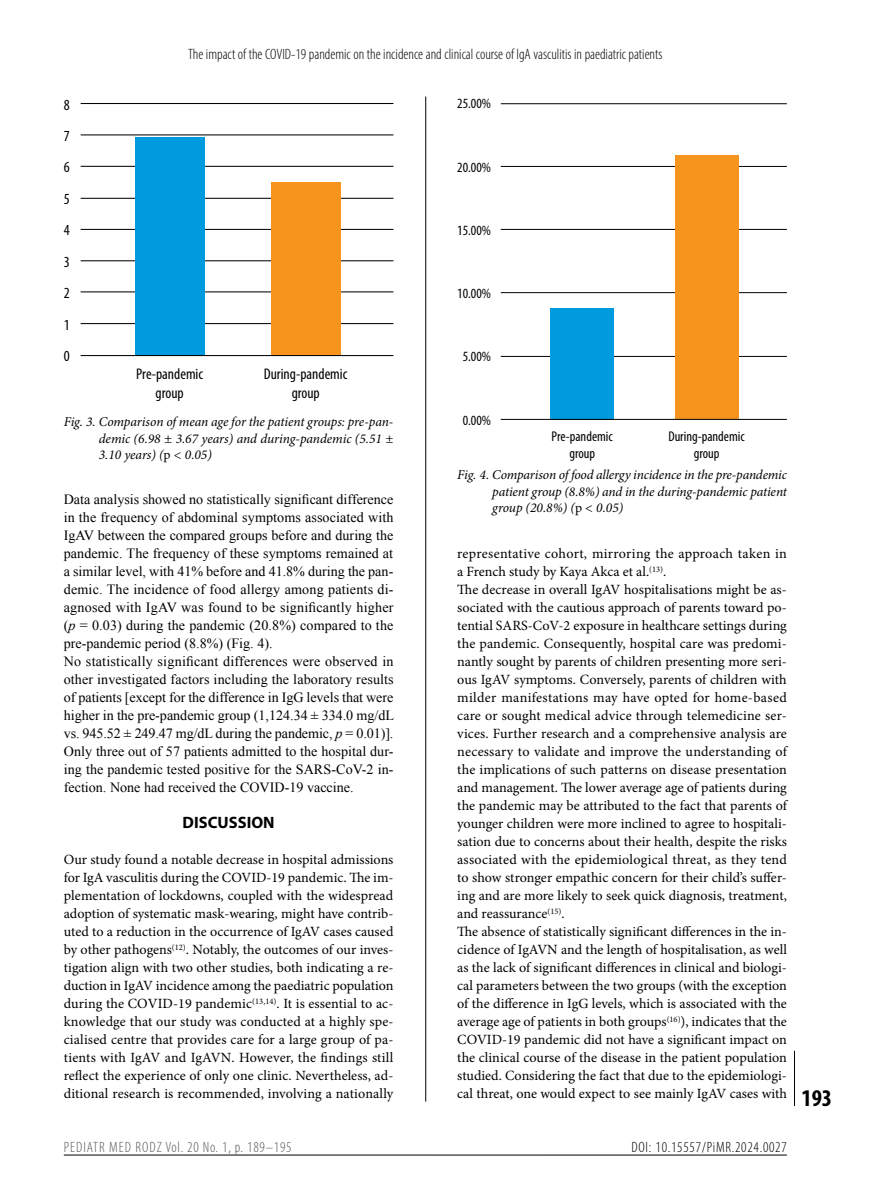
<style>
.page{position:relative;width:872px;height:1191px;background:#fff}
.page>*{position:absolute;margin:0;border:0;box-sizing:border-box;transform-origin:0 0}
.t1{font:700 condensed 24px "Myriad Pro";color:#000}
.t2{font:700 16.5px "Myriad Pro";color:#000}
.t3{font:condensed 15.45px/31.5px "Myriad Pro";color:#000;text-align:center}
.t4{font:300 condensed 15px "Myriad Pro";color:#000}
.t5{font:300 condensed 15px "Myriad Pro";letter-spacing:.06em;color:#58595b}
.t6{font:300 condensed 15px "Myriad Pro";letter-spacing:.05em;color:#000}
.t7{font:14.1px/18px "Minion Pro";color:#000;text-align:justify}
.t8{font:14.1px/18px "Times New Roman";color:#000}
.t9{font:condensed 14.1px/17px "Myriad Pro";color:#000;text-align:center}
.t10{font:italic 13.5px/16.5px "Minion Pro";letter-spacing:-.01em;color:#000;text-align:justify}
.s1{font-style:normal}
.s2{font-style:italic}
</style>
<div class="page">
<hr style="left:794px;top:1050px;width:1px;height:56px;background:#000">
<hr style="left:64px;top:1154px;width:723px;height:1px;background:#000">
<hr style="left:425px;top:97px;width:1px;height:1004px;background:#000">
<hr style="left:81px;top:323px;width:312px;height:1px;background:#000">
<hr style="left:81px;top:291px;width:312px;height:1px;background:#000">
<hr style="left:81px;top:260px;width:312px;height:1px;background:#000">
<hr style="left:81px;top:229px;width:312px;height:1px;background:#000">
<hr style="left:81px;top:198px;width:312px;height:1px;background:#000">
<hr style="left:81px;top:166px;width:312px;height:1px;background:#000">
<hr style="left:81px;top:134px;width:312px;height:1px;background:#000">
<hr style="left:81px;top:103px;width:312px;height:1px;background:#000">
<div style="left:135px;top:137px;width:69px;height:218px;background:#009bdf"></div>
<div style="left:271px;top:182px;width:69px;height:173px;background:#f7941e"></div>
<hr style="left:81px;top:355px;width:312px;height:1px;background:#000">
<hr style="left:501px;top:356px;width:286px;height:1px;background:#000">
<hr style="left:501px;top:292px;width:286px;height:1px;background:#000">
<hr style="left:501px;top:229px;width:286px;height:1px;background:#000">
<hr style="left:501px;top:166px;width:286px;height:1px;background:#000">
<hr style="left:501px;top:103px;width:286px;height:1px;background:#000">
<div style="left:550px;top:308px;width:64px;height:111px;background:#009bdf"></div>
<div style="left:675px;top:156px;width:63px;height:263px;background:#f7941e"></div>
<hr style="left:501px;top:419px;width:286px;height:1px;background:#000">
<p class="t4" style="left:188px;top:45px;width:475px">The impact of the COVID-19 pandemic on the incidence and clinical course of IgA vasculitis in paediatric patients</p>
<p class="t3" style="left:64px;top:88px;width:7px;text-align:justify">8<br>7<br>6<br>5<br>4<br>3<br>2<br>1<br>0</p>
<p class="t3" style="left:136px;top:365px;width:68px;line-height:18.6px">Pre-pandemic group</p>
<p class="t3" style="left:264px;top:365px;width:85px;line-height:18.6px">During-pandemic group</p>
<p class="t10" style="left:99px;top:413px;width:296px;text-indent:-35px">Fig. 3. Comparison of mean age for the patient groups: pre-pan&shy;demic (6.98 ± 3.67 years) and during-pandemic (5.51 ± 3.10 years) (<span class="s1">p</span> &lt; 0.05)</p>
<p class="t8" style="left:64px;top:490px;width:332px">Data analysis showed no statistically significant difference in the frequency of abdominal symptoms associated with IgAV between the compared groups before and during the pandemic. The frequency of these symptoms remained at a similar level, with 41% before and 41.8% during the pan&shy;demic. The incidence of food allergy among patients di&shy;agnosed with IgAV was found to be significantly higher (<span class="s2">p</span> = 0.03) during the pandemic (20.8%) compared to the pre-pandemic period (8.8%) (Fig. 4).<br>No statistically significant differences were observed in other investigated factors including the laboratory results of patients [except for the difference in IgG levels that were higher in the pre-pandemic group (1,124.34 ± 334.0 mg/dL vs. 945.52 ± 249.47 mg/dL during the pandemic, <span class="s2">p</span> = 0.01)].<br>Only three out of 57 patients admitted to the hospital dur&shy;ing the pandemic tested positive for the SARS-CoV-2 in&shy;fection. None had received the COVID-19 vaccine.</p>
<p class="t2" style="left:183px;top:812px;width:93px">DISCUSSION</p>
<p class="t7" style="left:64px;top:851px;width:331px">Our study found a notable decrease in hospital admissions for IgA vasculitis during the COVID-19 pandemic. The im&shy;plementation of lockdowns, coupled with the widespread adoption of systematic mask-wearing, might have contrib&shy;uted to a reduction in the occurrence of IgAV cases caused by other pathogens<sup>(12)</sup>. Notably, the outcomes of our inves&shy;tigation align with two other studies, both indicating a re&shy;duction in IgAV incidence among the paediatric population during the COVID-19 pandemic<sup>(13,14)</sup>. It is essential to ac&shy;knowledge that our study was conducted at a highly spe&shy;cialised centre that provides care for a large group of pa&shy;tients with IgAV and IgAVN. However, the findings still reflect the experience of only one clinic. Nevertheless, ad&shy;ditional research is recommended, involving a nationally</p>
<p class="t9" style="left:457px;top:95px;width:35px">25.00%</p>
<p class="t9" style="left:457px;top:158px;width:35px">20.00%</p>
<p class="t9" style="left:457px;top:222px;width:35px">15.00%</p>
<p class="t9" style="left:457px;top:285px;width:35px">10.00%</p>
<p class="t9" style="left:463px;top:348px;width:30px">5.00%</p>
<p class="t9" style="left:463px;top:411px;width:30px">0.00%</p>
<p class="t9" style="left:551px;top:428px;width:63px">Pre-pandemic group</p>
<p class="t9" style="left:668px;top:428px;width:78px">During-pandemic group</p>
<p class="t10" style="left:492px;top:466px;width:296px;text-indent:-35px">Fig. 4. Comparison of food allergy incidence in the pre-pandemic patient group (8.8%) and in the during-pandemic patient group (20.8%) (<span class="s1">p</span> &lt; 0.05)</p>
<p class="t7" style="left:457px;top:545px;width:331px;text-align:left">representative cohort, mirroring the approach taken in a French study by Kaya Akca et al.<sup>(13)</sup>.<br>The decrease in overall IgAV hospitalisations might be as&shy;sociated with the cautious approach of parents toward po&shy;tential SARS-CoV-2 exposure in healthcare settings during the pandemic. Consequently, hospital care was predomi&shy;nantly sought by parents of children presenting more seri&shy;ous IgAV symptoms. Conversely, parents of children with milder manifestations may have opted for home-based care or sought medical advice through telemedicine ser&shy;vices. Further research and a comprehensive analysis are necessary to validate and improve the understanding of the implications of such patterns on disease presentation and management. The lower average age of patients during the pandemic may be attributed to the fact that parents of younger children were more inclined to agree to hospitali&shy;sation due to concerns about their health, despite the risks associated with the epidemiological threat, as they tend to show stronger empathic concern for their child’s suffer&shy;ing and are more likely to seek quick diagnosis, treatment, and reassurance<sup>(15)</sup>.<br>The absence of statistically significant differences in the in&shy;cidence of IgAVN and the length of hospitalisation, as well as the lack of significant differences in clinical and biologi&shy;cal parameters between the two groups (with the exception of the difference in IgG levels, which is associated with the average age of patients in both groups<sup>(16)</sup>), indicates that the COVID-19 pandemic did not have a significant impact on the clinical course of the disease in the patient population studied. Considering the fact that due to the epidemiologi&shy;cal threat, one would expect to see mainly IgAV cases with</p>
<p class="t5" style="left:64px;top:1138px;width:229px">PEDIATR MED RODZ Vol. 20 No. 1, p. 189–195</p>
<p class="t6" style="left:631px;top:1138px;width:157px">DOI: 10.15557/PiMR.2024.0027</p>
<h1 class="t1" style="left:801px;top:1083px;width:32px">193</h1>
</div>
